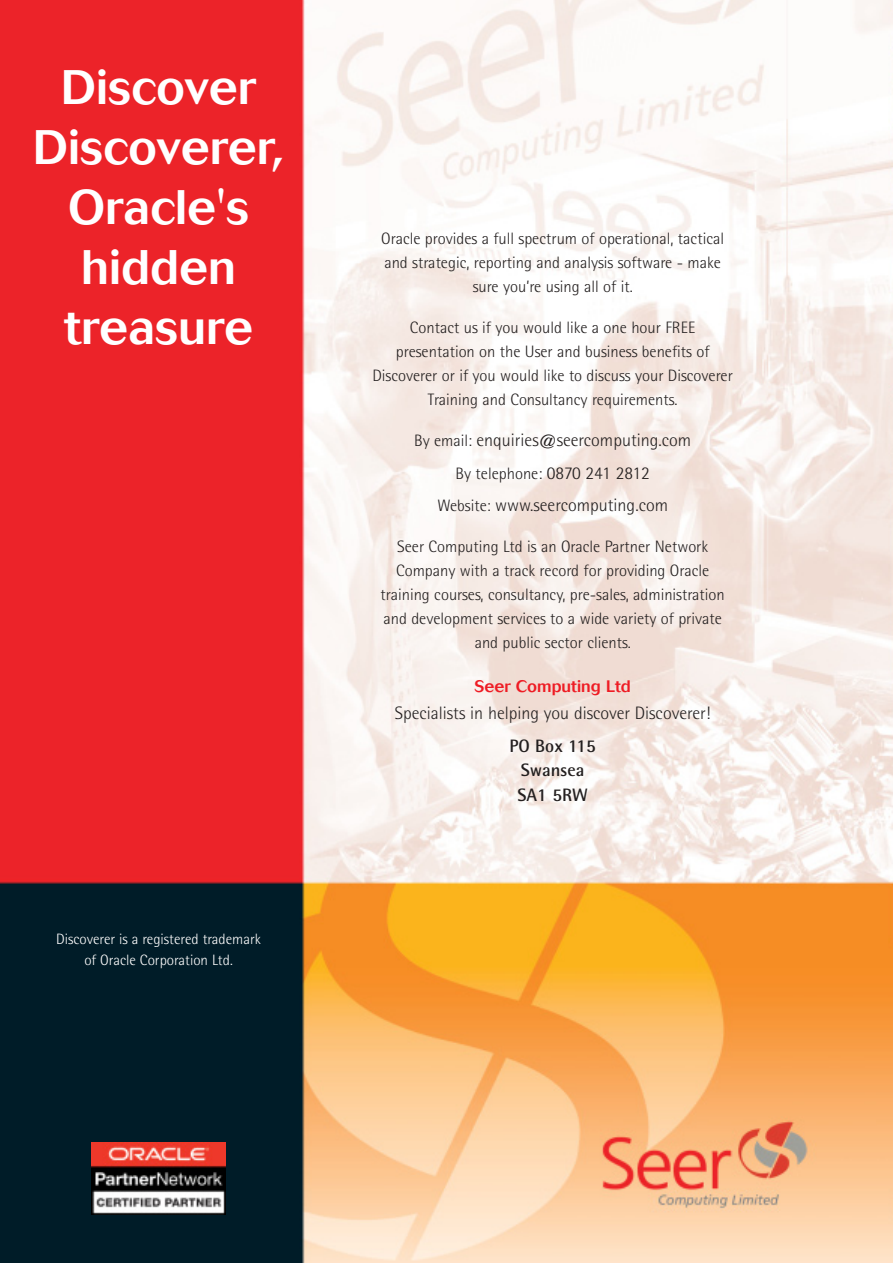
<style>
.page{position:relative;width:893px;height:1263px;background:#fff}
.page>*{position:absolute;margin:0;border:0;box-sizing:border-box;transform-origin:0 0}
.t1{font:500 48px/60px "Cosmos";color:#fff;text-align:center}
.t2{font:300 18px "Rotis Semi Sans";color:#231f1f}
.t3{font:700 18px/24.8px "Rotis Semi Sans";color:#231f1f;text-align:center}
.t4{font:300 16.5px/24px "Rotis Semi Sans";color:#231f1f;text-align:center}
.t5{font:500 16.5px "Cosmos";color:#ee1c24}
.t6{font:300 15px/21px "Rotis Semi Sans";color:#fff;text-align:center}
.s1{font-size:16.5px}
.s2{font-size:18px}
</style>
<div class="page">
<img style="left:0;top:0;width:892px;height:1263px">
<img style="left:92px;top:1142px;width:133px;height:73px">
<h1 class="t1" style="left:33px;top:62px;width:252px">Discover<br>Discoverer,<br>Oracle's hidden treasure</h1>
<p class="t6" style="left:56px;top:930px;width:206px">Discoverer is a registered trademark of Oracle Corporation Ltd.</p>
<p class="t4" style="left:381px;top:228px;width:344px">Oracle provides a full spectrum of operational, tactical and strategic, reporting and analysis software - make sure you’re using all of it.</p>
<p class="t4" style="left:372px;top:317px;width:362px">Contact us if you would like a one hour FREE presentation on the User and business benefits of Discoverer or if you would like to discuss your Discoverer Training and Consultancy requirements.</p>
<p class="t2" style="left:414px;top:434px;width:278px"><span class="s1">By email:</span> enquiries@seercomputing.com</p>
<p class="t4" style="left:455px;top:463px;width:196px">By telephone: <span class="s2">0870 241 2812</span></p>
<p class="t2" style="left:437px;top:499px;width:232px"><span class="s1">Website:</span> www.seercomputing.com</p>
<p class="t4" style="left:380px;top:536px;width:346px">Seer Computing Ltd is an Oracle Partner Network Company with a track record for providing Oracle training courses, consultancy, pre-sales, administration and development services to a wide variety of private and public sector clients.</p>
<p class="t5" style="left:474px;top:681px;width:158px">Seer Computing Ltd</p>
<p class="t2" style="left:395px;top:707px;width:317px">Specialists in helping you discover Discoverer!</p>
<p class="t3" style="left:509px;top:735px;width:88px">PO Box 115<br>Swansea<br>SA1 5RW</p>
</div>
